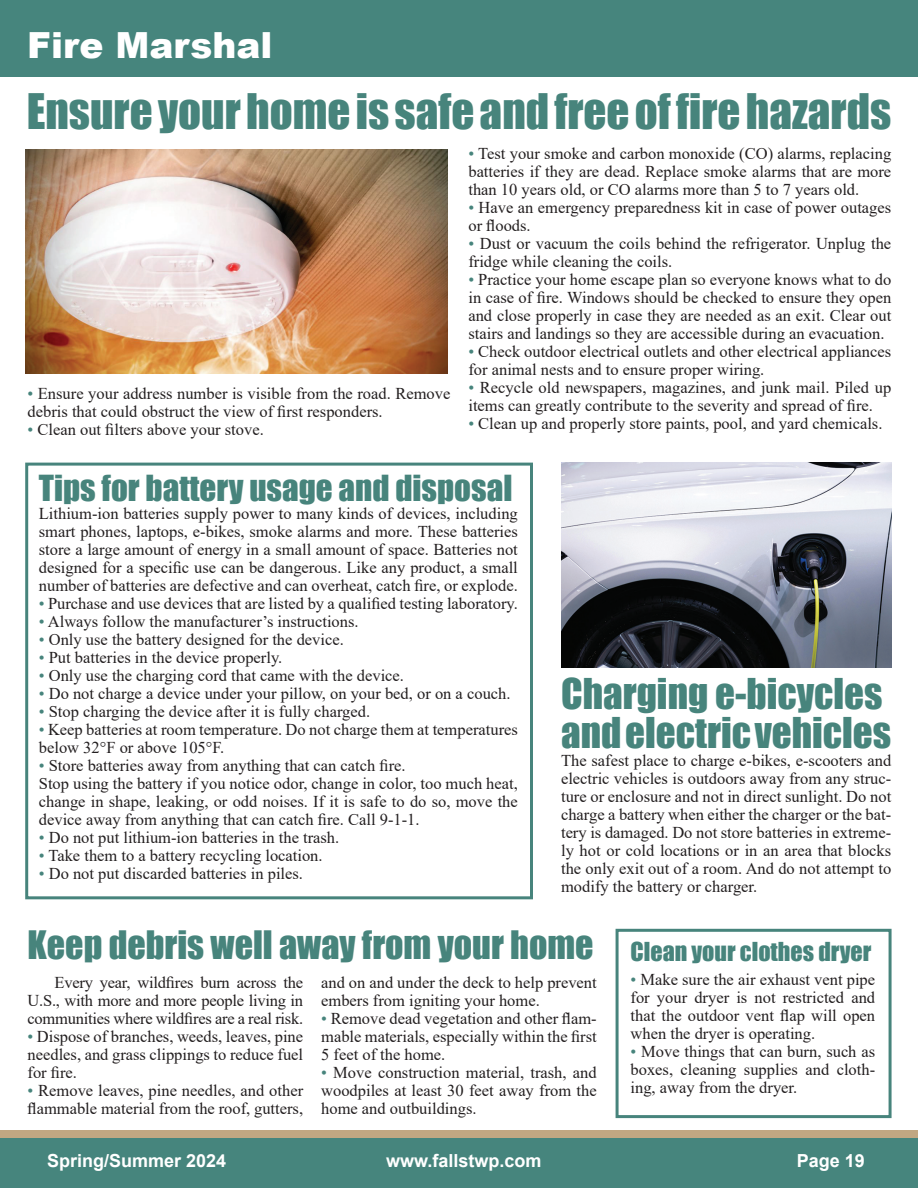
<style>
.page{position:relative;width:918px;height:1188px;background:#fff}
.page>*{position:absolute;margin:0;border:0;box-sizing:border-box;transform-origin:0 0}
.t1{font:45px "Impact";color:#47847c}
.t2{font:39px "Impact";color:#47847c}
.t3{font:36px "Impact";color:#47847c}
.t4{font:900 36px "Arial";color:#fff}
.t5{font:33px "Impact";color:#47847c}
.t6{font:24px "Impact";color:#47847c}
.t7{font:700 18px "Arial";color:#fff}
.t8{font:16.5px/18px "Times New Roman";color:#231f20;text-align:justify}
.s1{color:#47847c}
</style>
<div class="page">
<div style="left:0;top:1130px;width:918px;height:58px;background:#c1a782"></div>
<div style="left:0;top:1138px;width:918px;height:50px;background:#46857d"></div>
<div style="left:0;top:0;width:918px;height:76px;background:#46857d"></div>
<div style="left:616px;top:929px;width:276px;height:189px;border:3px solid #47847c"></div>
<img style="left:25px;top:150px;width:423px;height:223px">
<div style="left:25px;top:463px;width:508px;height:436px;border:3px solid #47847c"></div>
<img style="left:561px;top:463px;width:330px;height:204px">
<p class="t4" style="left:27px;top:19px;width:247px">Fire Marshal</p>
<p class="t1" style="left:27px;top:77px;width:866px">Ensure your home is safe and free of fire hazards</p>
<p class="t8" style="left:28px;top:384px;width:424px"><span class="s1">•</span> Ensure your address number is visible from the road. Remove debris that could obstruct the view of first responders.</p>
<p class="t8" style="left:28px;top:420px;width:238px"><span class="s1">•</span> Clean out filters above your stove.</p>
<p class="t8" style="left:468px;top:144px;width:424px"><span class="s1">•</span> Test your smoke and carbon monoxide (CO) alarms, replacing batteries if they are dead. Replace smoke alarms that are more than 10 years old, or CO alarms more than 5 to 7 years old.</p>
<p class="t8" style="left:468px;top:198px;width:424px"><span class="s1">•</span> Have an emergency preparedness kit in case of power outages or floods.</p>
<p class="t8" style="left:468px;top:234px;width:424px"><span class="s1">•</span> Dust or vacuum the coils behind the refrigerator. Unplug the fridge while cleaning the coils.</p>
<p class="t8" style="left:468px;top:270px;width:424px"><span class="s1">•</span> Practice your home escape plan so everyone knows what to do in case of fire. Windows should be checked to ensure they open and close properly in case they are needed as an exit. Clear out stairs and landings so they are accessible during an evacuation.</p>
<p class="t8" style="left:468px;top:342px;width:424px"><span class="s1">•</span> Check outdoor electrical outlets and other electrical appliances for animal nests and to ensure proper wiring.</p>
<p class="t8" style="left:468px;top:378px;width:424px"><span class="s1">•</span> Recycle old newspapers, magazines, and junk mail. Piled up items can greatly contribute to the severity and spread of fire.</p>
<p class="t8" style="left:468px;top:414px;width:416px"><span class="s1">•</span> Clean up and properly store paints, pool, and yard chemicals.</p>
<p class="t5" style="left:39px;top:463px;width:475px">Tips for battery usage and disposal</p>
<p class="t8" style="left:39px;top:504px;width:481px">Lithium-ion batteries supply power to many kinds of devices, including smart phones, laptops, e-bikes, smoke alarms and more. These batteries store a large amount of energy in a small amount of space. Batteries not designed for a specific use can be dangerous. Like any product, a small number of batteries are defective and can overheat, catch fire, or explode.</p>
<p class="t8" style="left:39px;top:594px;width:481px"><span class="s1">•</span> Purchase and use devices that are listed by a qualified testing laboratory.</p>
<p class="t8" style="left:39px;top:612px;width:321px"><span class="s1">•</span> Always follow the manufacturer’s instructions.</p>
<p class="t8" style="left:39px;top:630px;width:307px"><span class="s1">•</span> Only use the battery designed for the device.</p>
<p class="t8" style="left:39px;top:648px;width:245px"><span class="s1">•</span> Put batteries in the device properly.</p>
<p class="t8" style="left:39px;top:666px;width:367px"><span class="s1">•</span> Only use the charging cord that came with the device.</p>
<p class="t8" style="left:39px;top:684px;width:473px"><span class="s1">•</span> Do not charge a device under your pillow, on your bed, or on a couch.</p>
<p class="t8" style="left:39px;top:702px;width:333px"><span class="s1">•</span> Stop charging the device after it is fully charged.</p>
<p class="t8" style="left:39px;top:720px;width:481px"><span class="s1">•</span> Keep batteries at room temperature. Do not charge them at temperatures below 32°F or above 105°F.</p>
<p class="t8" style="left:39px;top:756px;width:368px"><span class="s1">•</span> Store batteries away from anything that can catch fire.</p>
<p class="t8" style="left:39px;top:774px;width:481px">Stop using the battery if you notice odor, change in color, too much heat, change in shape, leaking, or odd noises. If it is safe to do so, move the device away from anything that can catch fire. Call 9-1-1.</p>
<p class="t8" style="left:39px;top:828px;width:302px"><span class="s1">•</span> Do not put lithium-ion batteries in the trash.</p>
<p class="t8" style="left:39px;top:846px;width:285px"><span class="s1">•</span> Take them to a battery recycling location.</p>
<p class="t8" style="left:39px;top:864px;width:266px"><span class="s1">•</span> Do not put discarded batteries in piles.</p>
<p class="t2" style="left:561px;top:664px;width:323px">Charging e-bicycles</p>
<p class="t2" style="left:561px;top:703px;width:332px">and electric vehicles</p>
<p class="t8" style="left:561px;top:751px;width:332px">The safest place to charge e-bikes, e-scooters and electric vehicles is outdoors away from any struc&shy;ture or enclosure and not in direct sunlight. Do not charge a battery when either the charger or the bat&shy;tery is damaged. Do not store batteries in extreme&shy;ly hot or cold locations or in an area that blocks the only exit out of a room. And do not attempt to modify the battery or charger.</p>
<p class="t3" style="left:28px;top:917px;width:568px">Keep debris well away from your home</p>
<p class="t8" style="left:28px;top:973px;width:277px;text-indent:27px">Every year, wildfires burn across the U.S., with more and more people living in communities where wildfires are a real risk.</p>
<p class="t8" style="left:28px;top:1027px;width:277px"><span class="s1">•</span> Dispose of branches, weeds, leaves, pine needles, and grass clippings to reduce fuel for fire.</p>
<p class="t8" style="left:28px;top:1081px;width:277px"><span class="s1">•</span> Remove leaves, pine needles, and other flammable material from the roof, gutters,</p>
<p class="t8" style="left:321px;top:973px;width:277px">and on and under the deck to help prevent embers from igniting your home.</p>
<p class="t8" style="left:321px;top:1009px;width:277px"><span class="s1">•</span> Remove dead vegetation and other flam&shy;mable materials, especially within the first 5 feet of the home.</p>
<p class="t8" style="left:321px;top:1063px;width:277px"><span class="s1">•</span> Move construction material, trash, and woodpiles at least 30 feet away from the home and outbuildings.</p>
<p class="t6" style="left:631px;top:933px;width:242px">Clean your clothes dryer</p>
<p class="t8" style="left:631px;top:970px;width:246px"><span class="s1">•</span> Make sure the air exhaust vent pipe for your dryer is not restricted and that the outdoor vent flap will open when the dryer is operating.</p>
<p class="t8" style="left:631px;top:1042px;width:246px"><span class="s1">•</span> Move things that can burn, such as boxes, cleaning supplies and cloth&shy;ing, away from the dryer.</p>
<p class="t7" style="left:47px;top:1148px;width:181px">Spring/Summer 2024</p>
<p class="t7" style="left:386px;top:1148px;width:157px">www.fallstwp.com</p>
<p class="t7" style="left:797px;top:1148px;width:70px">Page 19</p>
</div>
